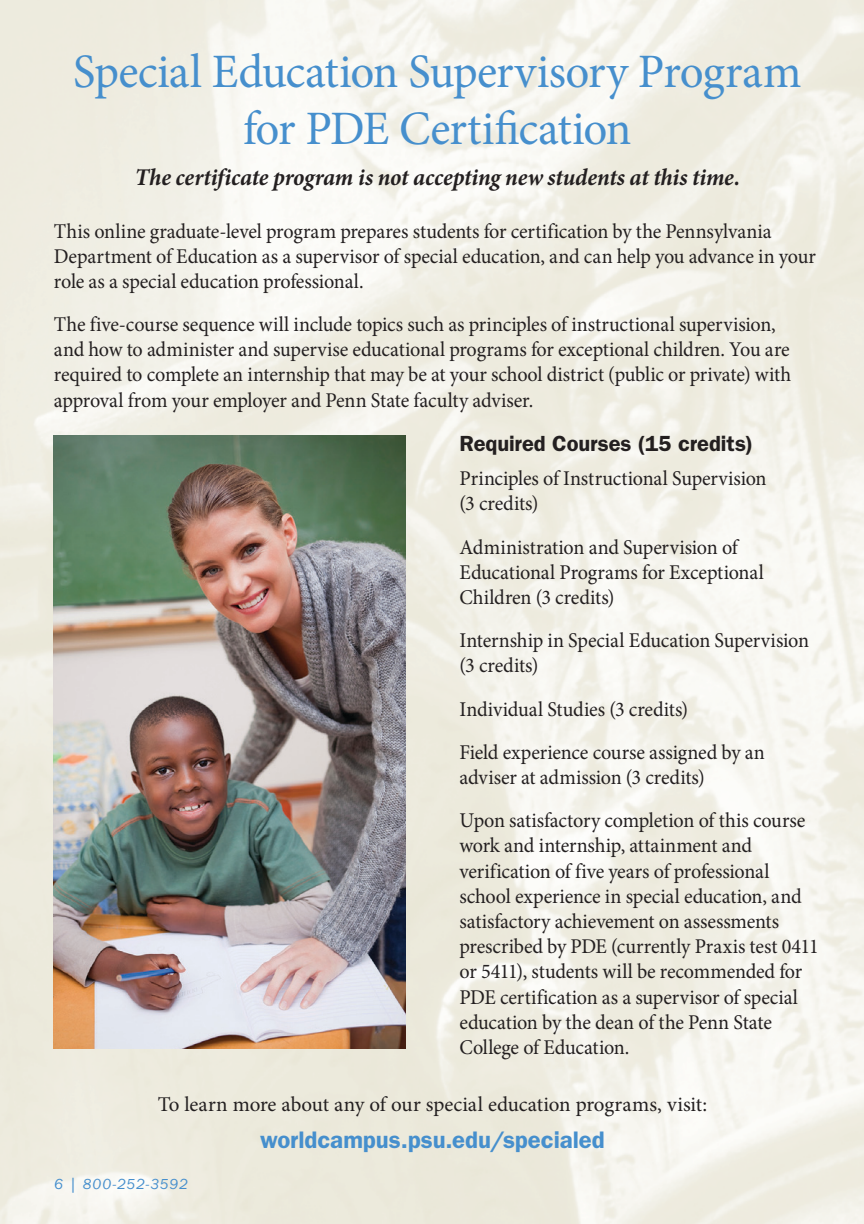
<style>
.page{position:relative;width:864px;height:1224px;background:#fff}
.page>*{position:absolute;margin:0;border:0;box-sizing:border-box;transform-origin:0 0}
.t1{font:48px/57.6px "Minion Pro";letter-spacing:-.015em;color:#468fcd;text-align:center}
.t2{font:italic 700 24px "Minion Pro";letter-spacing:-.01em;color:#231f20;scale:.96 1}
.t3{font:600 24px "ITC Franklin Gothic Std";color:#468fcd}
.t4{font:600 22px "ITC Franklin Gothic Std";letter-spacing:-.005em;color:#231f20}
.t5{font:21px/25.2px "Minion Pro";letter-spacing:-.01em;color:#231f20;scale:.96 1}
.t6{font:21px "Minion Pro";letter-spacing:-.01em;color:#231f20}
.t7{font:italic 15px "ITC Franklin Gothic Std";letter-spacing:.05em;color:#468fcd}
</style>
<div class="page">
<img style="left:0;top:0;width:864px;height:1224px">
<img style="left:53px;top:436px;width:353px;height:613px">
<h1 class="t1" style="left:73px;top:43px;width:730px">Special Education Supervisory Program for PDE Certifcation</h1>
<p class="t2" style="left:135px;top:161px;width:632px">The certificate program is not accepting new students at this time.</p>
<p class="t5" style="left:54px;top:218px;width:795px">This online graduate-level program prepares students for certification by the Pennsylvania<br>Department of Education as a supervisor of special education, and can help you advance in your role as a special education professional.</p>
<p class="t5" style="left:54px;top:312px;width:770px">The five-course sequence will include topics such as principles of instructional supervision, and how to administer and supervise educational programs for exceptional children. You are required to complete an internship that may be at your school district (public or private) with approval from your employer and Penn State faculty adviser.</p>
<h2 class="t4" style="left:460px;top:431px;width:295px">Required Courses (15 credits)</h2>
<p class="t5" style="left:460px;top:466px;width:321px">Principles of Instructional Supervision (3 credits)</p>
<p class="t5" style="left:460px;top:534px;width:318px">Administration and Supervision of<br>Educational Programs for Exceptional<br>Children (3 credits)</p>
<p class="t5" style="left:460px;top:628px;width:366px">Internship in Special Education Supervision (3 credits)</p>
<p class="t5" style="left:460px;top:696px;width:240px">Individual Studies (3 credits)</p>
<p class="t5" style="left:460px;top:740px;width:320px">Field experience course assigned by an adviser at admission (3 credits)</p>
<p class="t5" style="left:460px;top:808px;width:376px">Upon satisfactory completion of this course work and internship, attainment and verification of five years of professional school experience in special education, and satisfactory achievement on assessments prescribed by PDE (currently Praxis test 0411 or 5411), students will be recommended for PDE certification as a supervisor of special education by the dean of the Penn State College of Education.</p>
<p class="t6" style="left:158px;top:1090px;width:551px">To learn more about any of our special education programs, visit:</p>
<p class="t3" style="left:260px;top:1125px;width:346px">worldcampus.psu.edu/specialed</p>
<p class="t7" style="left:54px;top:1176px;width:135px">6 | 800-252-3592</p>
</div>
